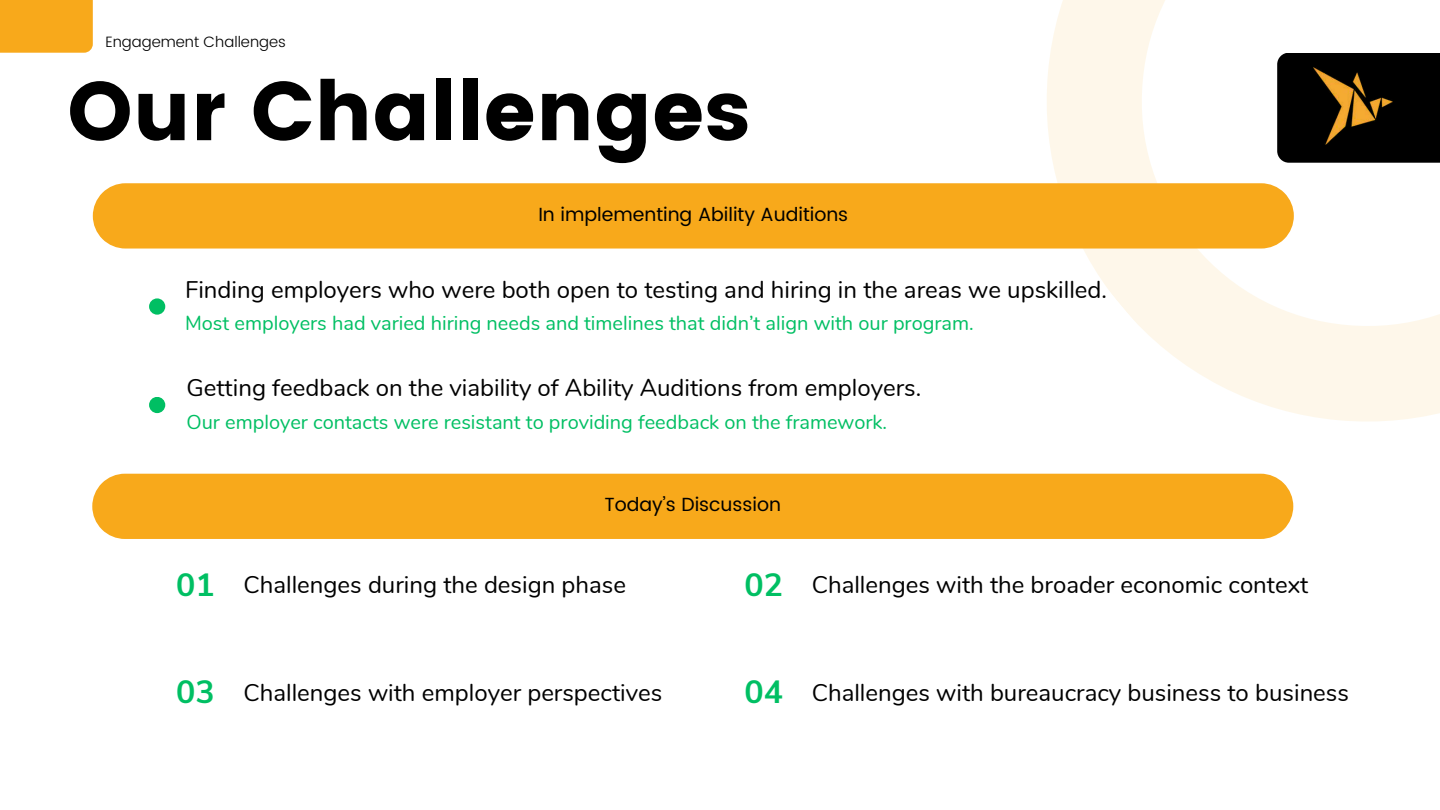
<style>
.page{position:relative;width:1440px;height:810px;background:#fff}
.page>*{position:absolute;margin:0;border:0;box-sizing:border-box;transform-origin:0 0}
.t1{font:83px "Poppins";color:#000}
.t2{font:24px "Nunito";color:#000}
.t3{font:20px "Nunito";color:#00bf63}
.t4{font:19px "Poppins";color:#000}
.t5{font:300 15px "Poppins";color:#000}
.s1{font-family:"Nunito Sans";font-weight:700;font-size:32.1px;color:#00bf63}
</style>
<div class="page">
<svg style="left:1047px;top:0;width:393px;height:422px"></svg>
<div style="left:1277px;top:53px;width:163px;height:110px;background:#000"></div>
<div style="left:0;top:0;width:93px;height:53px;background:#f8a91b"></div>
<img style="left:1314px;top:67px;width:78px;height:78px">
<div style="left:93px;top:183px;width:1201px;height:66px;background:#f8a91b"></div>
<div style="left:92px;top:474px;width:1201px;height:65px;background:#f8a91b"></div>
<div style="left:149px;top:298px;width:16px;height:17px;background:#00bf63;border-radius:50%"></div>
<div style="left:149px;top:397px;width:16px;height:16px;background:#00bf63;border-radius:50%"></div>
<p class="t5" style="left:105px;top:31px;width:182px">Engagement Challenges</p>
<h1 class="t1" style="left:67px;top:63px;width:685px">Our Challenges</h1>
<p class="t4" style="left:538px;top:200px;width:311px">In implementing Ability Auditions</p>
<p class="t2" style="left:185px;top:272px;width:924px">Finding employers who were both open to testing and hiring in the areas we upskilled.</p>
<p class="t3" style="left:185px;top:309px;width:790px">Most employers had varied hiring needs and timelines that didn’t align with our program.</p>
<p class="t2" style="left:186px;top:371px;width:736px">Getting feedback on the viability of Ability Auditions from employers.</p>
<p class="t3" style="left:186px;top:407px;width:702px">Our employer contacts were resistant to providing feedback on the framework.</p>
<p class="t4" style="left:604px;top:491px;width:178px">Today’s Discussion</p>
<p class="t2" style="left:176px;top:567px;width:451px"><span class="s1">01</span> Challenges during the design phase</p>
<p class="t2" style="left:744px;top:567px;width:565px"><span class="s1">02</span> Challenges with the broader economic context</p>
<p class="t2" style="left:176px;top:675px;width:488px"><span class="s1">03</span> Challenges with employer perspectives</p>
<p class="t2" style="left:744px;top:675px;width:606px"><span class="s1">04</span> Challenges with bureaucracy business to business</p>
</div>
